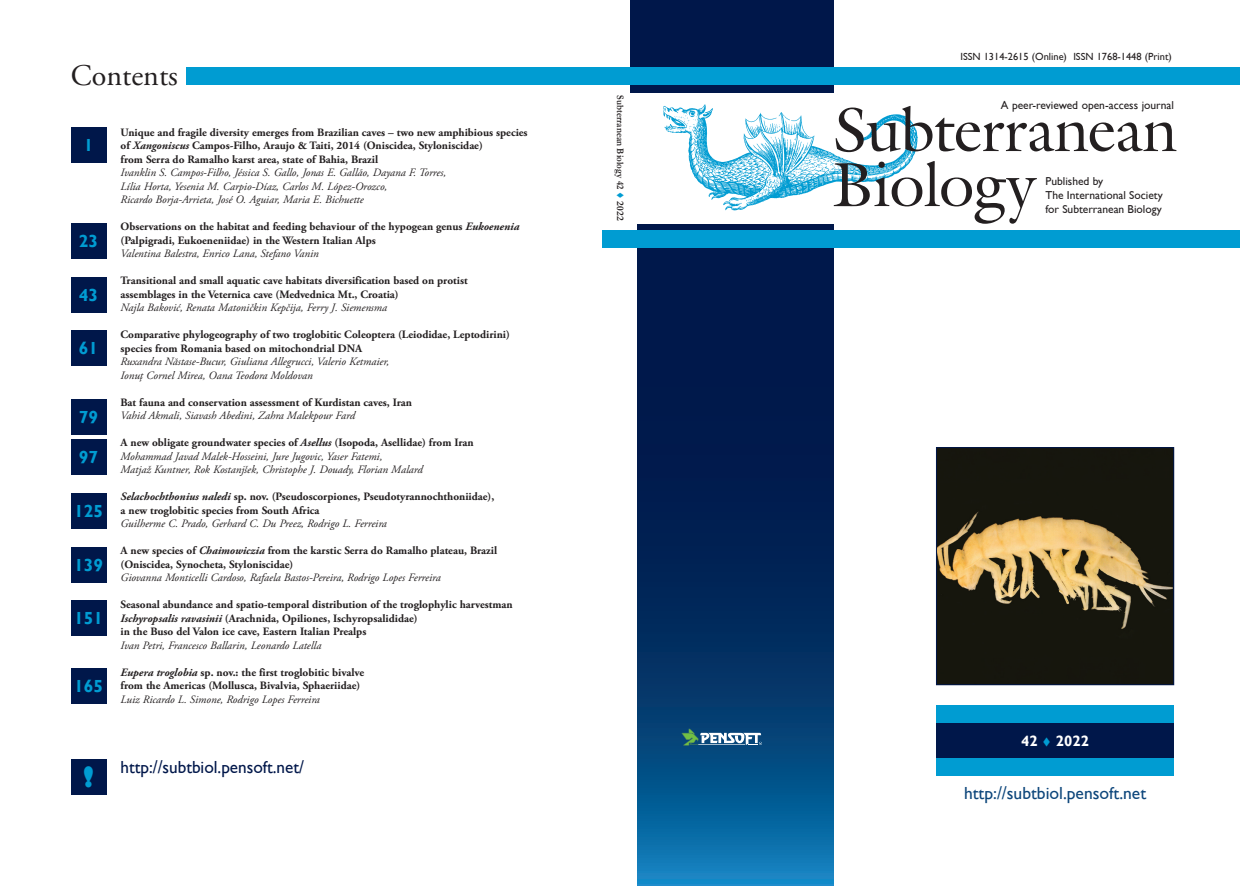
<style>
.page{position:relative;width:1240px;height:886px;background:#fff}
.page>*{position:absolute;margin:0;border:0;box-sizing:border-box;transform-origin:0 0}
.t1{font:61.25px/55px "Galliard IT Cby BT";color:#231f20}
.t2{font:30px "Adobe Garamond Pro";color:#231f20}
.t3{font:800 27.12px "Gill Sans";color:#009cd2}
.t4{font:17.5px "Gill Sans";color:#00174a}
.t5{font:17.5px "Gill Sans";color:#0d467b}
.t6{font:700 17.5px "Gill Sans";color:#009cd2}
.t7{font:700 15px "Gill Sans";color:#fff}
.t8{font:11.5px/13.8px "Gill Sans";color:#231f20}
.t9{font:700 11.25px/13.5px "Adobe Garamond Pro";color:#231f20}
.t10{font:italic 11.25px/13.5px "Adobe Garamond Pro";color:#231f20}
.t11{font:10.38px "Gill Sans";color:#231f20}
.t12{font:700 10px "Garamond";color:#231f20;scale:.9 1}
.s1{font-style:italic}
.s2{font-weight:700;font-style:normal}
.s3{font-weight:700}
.s4{color:#009cd2}
</style>
<div class="page">
<img style="left:649px;top:92px;width:269px;height:119px">
<svg style="left:637px;top:224px;width:196px;height:662px;background:#023064"></svg>
<div style="left:630px;top:0;width:203px;height:92px;background:#00174a"></div>
<svg style="left:681px;top:729px;width:81px;height:17px"></svg>
<div style="left:602px;top:230px;width:637px;height:18px;background:#009cd2"></div>
<div style="left:71px;top:128px;width:35px;height:35px;background:#00174a"></div>
<div style="left:71px;top:277px;width:35px;height:35px;background:#00174a"></div>
<div style="left:71px;top:223px;width:35px;height:36px;background:#00174a"></div>
<div style="left:71px;top:331px;width:35px;height:35px;background:#00174a"></div>
<div style="left:71px;top:399px;width:35px;height:36px;background:#00174a"></div>
<div style="left:71px;top:439px;width:35px;height:35px;background:#00174a"></div>
<div style="left:71px;top:493px;width:35px;height:35px;background:#00174a"></div>
<div style="left:71px;top:547px;width:35px;height:35px;background:#00174a"></div>
<div style="left:71px;top:601px;width:35px;height:35px;background:#00174a"></div>
<div style="left:71px;top:668px;width:35px;height:36px;background:#00174a"></div>
<div style="left:936px;top:723px;width:237px;height:35px;background:#00174a"></div>
<div style="left:936px;top:705px;width:237px;height:18px;background:#009cd2"></div>
<div style="left:936px;top:758px;width:237px;height:18px;background:#009cd2"></div>
<img style="left:937px;top:449px;width:234px;height:234px">
<div style="left:935px;top:447px;width:238px;height:238px;border:1px solid #00174a"></div>
<div style="left:186px;top:67px;width:1053px;height:18px;background:#009cd2"></div>
<div style="left:71px;top:759px;width:35px;height:35px;background:#00174a"></div>
<h2 class="t2" style="left:71px;top:58px;width:108px">Contents</h2>
<h3 class="t6" style="left:84px;top:135px;width:11px">1</h3>
<p class="t9" style="left:120px;top:126px;width:408px">Unique and fragile diversity emerges from Brazilian caves – two new amphibious species of <span class="s1">Xangoniscus</span> Campos-Filho, Araujo &amp; Taiti, 2014 (Oniscidea, Styloniscidae)<br>from Serra do Ramalho karst area, state of Bahia, Brazil</p>
<p class="t10" style="left:120px;top:166px;width:327px">Ivanklin S. Campos-Filho, Jéssica S. Gallo, Jonas E. Gallão, Dayana F. Torres,<br>Lília Horta, Yesenia M. Carpio-Díaz, Carlos M. López-Orozco,<br>Ricardo Borja-Arrieta, José O. Aguiar, Maria E. Bichuette</p>
<p class="t9" style="left:120px;top:220px;width:400px">Observations on the habitat and feeding behaviour of the hypogean genus <span class="s1">Eukoenenia </span>(Palpigradi, Eukoeneniidae) in the Western Italian Alps</p>
<p class="t10" style="left:120px;top:247px;width:200px">Valentina Balestra, Enrico Lana, Stefano Vanin</p>
<p class="t9" style="left:120px;top:274px;width:348px">Transitional and small aquatic cave habitats diversification based on protist assemblages in the Veternica cave (Medvednica Mt., Croatia)</p>
<p class="t10" style="left:120px;top:301px;width:268px">Najla Baković, Renata Matoničkin Kepčija, Ferry J. Siemensma</p>
<p class="t9" style="left:120px;top:328px;width:391px">Comparative phylogeography of two troglobitic Coleoptera (Leiodidae, Leptodirini) species from Romania based on mitochondrial DNA</p>
<p class="t10" style="left:120px;top:355px;width:270px">Ruxandra Năstase-Bucur, Giuliana Allegrucci, Valerio Ketmaier,<br>Ionuţ Cornel Mirea, Oana Teodora Moldovan</p>
<p class="t9" style="left:120px;top:396px;width:293px">Bat fauna and conservation assessment of Kurdistan caves, Iran</p>
<p class="t10" style="left:120px;top:409px;width:236px">Vahid Akmali, Siavash Abedini, Zahra Malekpour Fard</p>
<p class="t10" style="left:120px;top:436px;width:354px"><span class="s2">A new obligate groundwater species of</span> <span class="s3">Asellus</span> <span class="s2">(Isopoda, Asellidae) from Iran<br></span>Mohammad Javad Malek-Hosseini, Jure Jugovic, Yaser Fatemi,<br>Matjaž Kuntner, Rok Kostanjšek, Christophe J. Douady, Florian Malard</p>
<p class="t9" style="left:120px;top:490px;width:375px"><span class="s1">Selachochthonius naledi</span> sp. nov. (Pseudoscorpiones, Pseudotyrannochthoniidae), a new troglobitic species from South Africa</p>
<p class="t10" style="left:120px;top:517px;width:268px">Guilherme C. Prado, Gerhard C. Du Preez, Rodrigo L. Ferreira</p>
<p class="t9" style="left:120px;top:544px;width:378px">A new species of <span class="s1">Chaimowiczia</span> from the karstic Serra do Ramalho plateau, Brazil (Oniscidea, Synocheta, Styloniscidae)</p>
<p class="t10" style="left:120px;top:571px;width:321px">Giovanna Monticelli Cardoso, Rafaela Bastos-Pereira, Rodrigo Lopes Ferreira</p>
<p class="t9" style="left:120px;top:598px;width:393px">Seasonal abundance and spatio-temporal distribution of the troglophylic harvestman<br><span class="s1">Ischyropsalis ravasinii</span> (Arachnida, Opiliones, Ischyropsalididae)<br>in the Buso del Valon ice cave, Eastern Italian Prealps</p>
<p class="t10" style="left:120px;top:639px;width:202px">Ivan Petri, Francesco Ballarin, Leonardo Latella</p>
<p class="t9" style="left:120px;top:666px;width:245px"><span class="s1">Eupera troglobia</span> sp. nov.: the first troglobitic bivalve from the Americas (Mollusca, Bivalvia, Sphaeriidae)</p>
<p class="t10" style="left:120px;top:693px;width:201px">Luiz Ricardo L. Simone, Rodrigo Lopes Ferreira</p>
<h3 class="t6" style="left:79px;top:231px;width:21px">23</h3>
<h3 class="t6" style="left:79px;top:284px;width:21px">43</h3>
<h3 class="t6" style="left:79px;top:338px;width:21px">61</h3>
<h3 class="t6" style="left:79px;top:407px;width:21px">79</h3>
<h3 class="t6" style="left:79px;top:447px;width:21px">97</h3>
<h3 class="t6" style="left:74px;top:500px;width:30px">125</h3>
<h3 class="t6" style="left:74px;top:554px;width:30px">139</h3>
<h3 class="t6" style="left:74px;top:608px;width:30px">151</h3>
<h3 class="t6" style="left:74px;top:676px;width:30px">165</h3>
<h3 class="t3" style="left:83px;top:760px;width:12px">!</h3>
<h3 class="t4" style="left:121px;top:757px;width:185px">http://subtbiol.pensoft.net/</h3>
<p class="t12" style="left:627px;top:95px;width:140px;rotate:90deg">Subterranean Biology 42 <span class="s4">▼</span> 2022</p>
<p class="t11" style="left:960px;top:51px;width:213px">ISSN 1314-2615 (Online) ISSN 1768-1448 (Print)</p>
<p class="t8" style="left:1000px;top:98px;width:175px">A peer-reviewed open-access journal</p>
<h1 class="t1" style="left:832px;top:102px;width:345px">Subterranean<br>Biology</h1>
<p class="t8" style="left:1045px;top:174px;width:119px">Published by<br>The International Society for Subterranean Biology</p>
<h3 class="t7" style="left:1020px;top:732px;width:69px">42 <span class="s4">▼</span> 2022</h3>
<h3 class="t5" style="left:963px;top:783px;width:184px">http://subtbiol.pensoft.net</h3>
</div>
